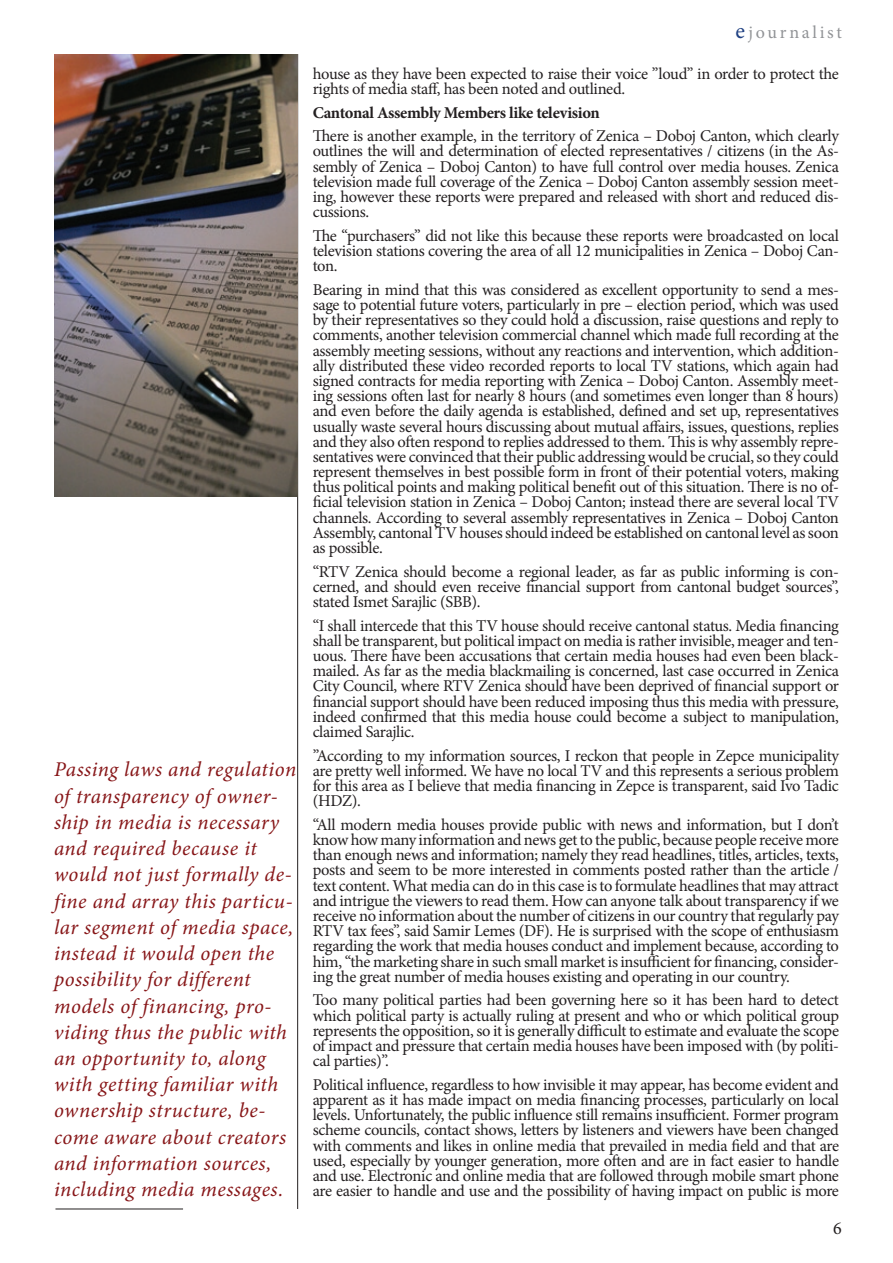
<style>
.page{position:relative;width:893px;height:1263px;background:#fff}
.page>*{position:absolute;margin:0;border:0;box-sizing:border-box;transform-origin:0 0}
.t1{font:italic 21px/26.2px "Minion Pro";letter-spacing:.02em;color:#871618}
.t2{font:18px "Minion Pro";letter-spacing:.15em;color:#919396}
.t3{font:18px "Minion Pro";color:#231f20}
.t4{font:16.5px/15.1px "Minion Pro";letter-spacing:-.02em;color:#231f20;text-align:justify}
.t5{font:700 16.5px "Minion Pro";letter-spacing:-.02em;color:#231f20}
.s1{font-size:22.5px;color:#1f4082}
</style>
<div class="page">
<hr style="left:297px;top:54px;width:1px;height:1155px;background:#231f20">
<hr style="left:55px;top:1209px;width:128px;height:1px;background:#231f20">
<img style="left:54px;top:54px;width:244px;height:442px">
<p class="t1" style="left:54px;top:757px;width:244px">Passing laws and regulation of transparency of owner&shy;ship in media is necessary and required because it would not just formally de&shy;fine and array this particu&shy;lar segment of media space, instead it would open the possibility for different models of financing, pro&shy;viding thus the public with an opportunity to, along with getting familiar with ownership structure, be&shy;come aware about creators and information sources, including media messages.</p>
<p class="t2" style="left:736px;top:20px;width:108px"><span class="s1">e</span>journalist</p>
<p class="t4" style="left:313px;top:66px;width:528px">house as they have been expected to raise their voice ”loud” in order to protect the rights of media staff, has been noted and outlined.</p>
<p class="t5" style="left:313px;top:101px;width:289px">Cantonal Assembly Members like television</p>
<p class="t4" style="left:313px;top:129px;width:528px">There is another example, in the territory of Zenica – Doboj Canton, which clearly outlines the will and determination of elected representatives / citizens (in the As&shy;sembly of Zenica – Doboj Canton) to have full control over media houses. Zenica television made full coverage of the Zenica – Doboj Canton assembly session meet&shy;ing, however these reports were prepared and released with short and reduced dis&shy;cussions.</p>
<p class="t4" style="left:313px;top:228px;width:528px">The “purchasers” did not like this because these reports were broadcasted on local television stations covering the area of all 12 municipalities in Zenica – Doboj Can&shy;ton.</p>
<p class="t4" style="left:313px;top:282px;width:528px">Bearing in mind that this was considered as excellent opportunity to send a mes&shy;sage to potential future voters, particularly in pre – election period, which was used by their representatives so they could hold a discussion, raise questions and reply to comments, another television commercial channel which made full recording at the assembly meeting sessions, without any reactions and intervention, which addition&shy;ally distributed these video recorded reports to local TV stations, which again had signed contracts for media reporting with Zenica – Doboj Canton. Assembly meet&shy;ing sessions often last for nearly 8 hours (and sometimes even longer than 8 hours) and even before the daily agenda is established, defined and set up, representatives usually waste several hours discussing about mutual affairs, issues, questions, replies and they also often respond to replies addressed to them. This is why assembly repre&shy;sentatives were convinced that their public addressing would be crucial, so they could represent themselves in best possible form in front of their potential voters, making thus political points and making political benefit out of this situation. There is no of&shy;ficial television station in Zenica – Doboj Canton; instead there are several local TV channels. According to several assembly representatives in Zenica – Doboj Canton Assembly, cantonal TV houses should indeed be established on cantonal level as soon as possible.</p>
<p class="t4" style="left:313px;top:564px;width:528px">“RTV Zenica should become a regional leader, as far as public informing is con&shy;cerned, and should even receive financial support from cantonal budget sources”, stated Ismet Sarajlic (SBB).</p>
<p class="t4" style="left:313px;top:618px;width:528px">“I shall intercede that this TV house should receive cantonal status. Media financing shall be transparent, but political impact on media is rather invisible, meager and ten&shy;uous. There have been accusations that certain media houses had even been black&shy;mailed. As far as the media blackmailing is concerned, last case occurred in Zenica City Council, where RTV Zenica should have been deprived of financial support or financial support should have been reduced imposing thus this media with pressure, indeed confirmed that this media house could become a subject to manipulation, claimed Sarajlic.</p>
<p class="t4" style="left:313px;top:748px;width:528px">”According to my information sources, I reckon that people in Zepce municipality are pretty well informed. We have no local TV and this represents a serious problem for this area as I believe that media financing in Zepce is transparent, said Ivo Tadic (HDZ).</p>
<p class="t4" style="left:313px;top:817px;width:528px">“All modern media houses provide public with news and information, but I don’t know how many information and news get to the public, because people receive more than enough news and information; namely they read headlines, titles, articles, texts, posts and seem to be more interested in comments posted rather than the article / text content. What media can do in this case is to formulate headlines that may attract and intrigue the viewers to read them. How can anyone talk about transparency if we receive no information about the number of citizens in our country that regularly pay RTV tax fees”, said Samir Lemes (DF). He is surprised with the scope of enthusiasm regarding the work that media houses conduct and implement because, according to him, “the marketing share in such small market is insufficient for financing, consider&shy;ing the great number of media houses existing and operating in our country.</p>
<p class="t4" style="left:313px;top:993px;width:528px">Too many political parties had been governing here so it has been hard to detect which political party is actually ruling at present and who or which political group represents the opposition, so it is generally difficult to estimate and evaluate the scope of impact and pressure that certain media houses have been imposed with (by politi&shy;cal parties)”.</p>
<p class="t4" style="left:313px;top:1077px;width:528px">Political influence, regardless to how invisible it may appear, has become evident and apparent as it has made impact on media financing processes, particularly on local levels. Unfortunately, the public influence still remains insufficient. Former program scheme councils, contact shows, letters by listeners and viewers have been changed with comments and likes in online media that prevailed in media field and that are used, especially by younger generation, more often and are in fact easier to handle and use. Electronic and online media that are followed through mobile smart phone are easier to handle and use and the possibility of having impact on public is more</p>
<p class="t3" style="left:833px;top:1216px;width:10px">6</p>
</div>
